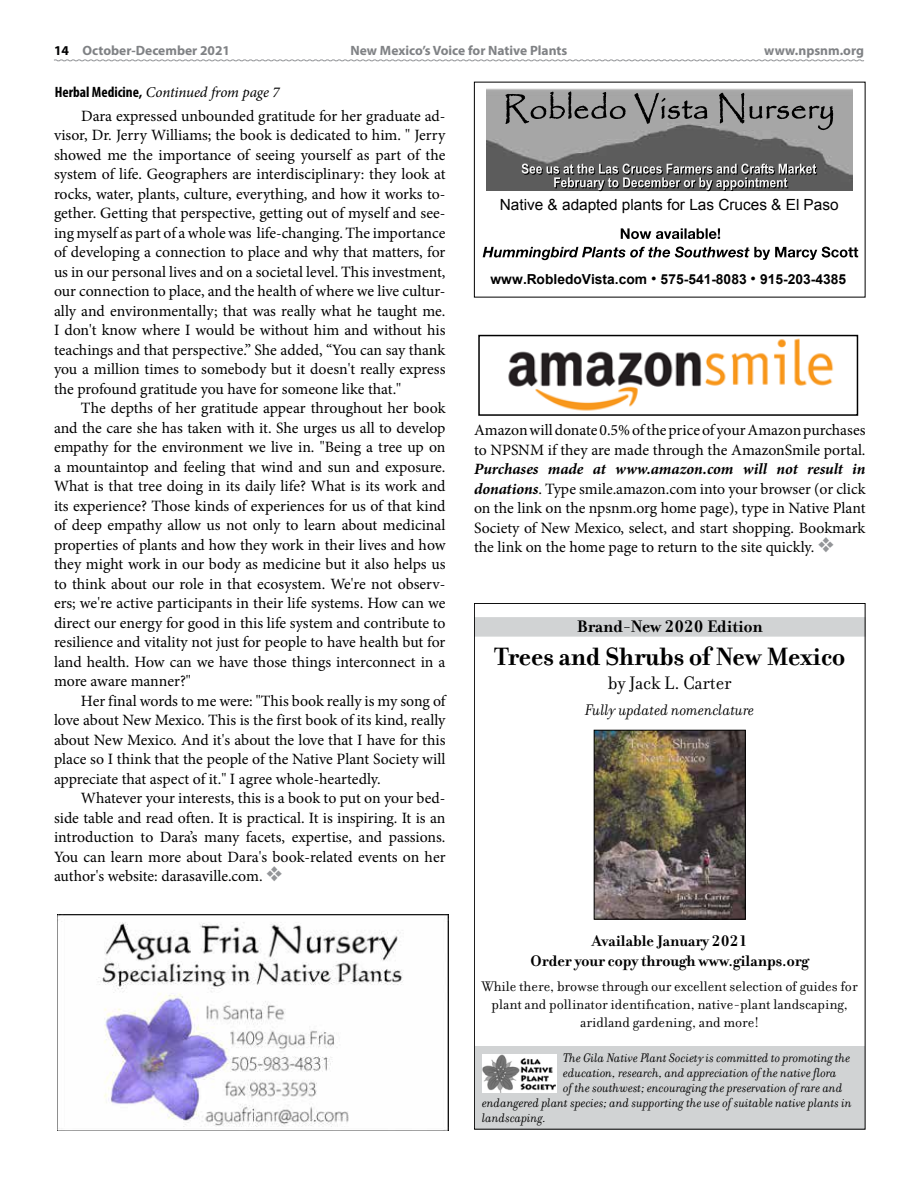
<style>
.page{position:relative;width:918px;height:1188px;background:#fff}
.page>*{position:absolute;margin:0;border:0;box-sizing:border-box;transform-origin:0 0}
.t1{font:700 27px "Filosofia OT";color:#000}
.t2{font:19.5px "Filosofia OT";color:#000}
.t3{font:700 18px "Filosofia OT";color:#000}
.t4{font:700 16.5px/19.5px "Filosofia OT";color:#000;text-align:center}
.t5{font:italic 16.5px "Filosofia OT";color:#000}
.t6{font:15.75px/19.5px "Minion Pro";letter-spacing:-.005em;color:#000;text-align:justify}
.t7{font:15.45px "Arial";color:#000}
.t8{font:15px/18px "Filosofia OT";color:#000;text-align:center}
.t9{font:italic 15px "Minion Pro";letter-spacing:-.01em;color:#000}
.t10{font:700 13.8px "Arial";color:#000}
.t11{font:italic 13.5px "Filosofia OT";color:#000}
.t12{font:700 13.5px "Myriad Pro";color:#808285}
.s1{color:#000}
.s2{font-family:"Myriad Pro";font-weight:700;font-style:normal;font-stretch:condensed}
.s3{color:#939598}
.s4{font-weight:400;font-size:15.45px}
.s5{font-weight:700;font-style:italic}
</style>
<div class="page">
<svg style="left:54px;top:59px;width:810px;height:3px"></svg>
<img style="left:486px;top:88px;width:367px;height:103px">
<svg style="left:505px;top:92px;width:121px;height:32px;background:#858585"></svg>
<svg style="left:634px;top:93px;width:73px;height:31px;background:#868686"></svg>
<svg style="left:719px;top:93px;width:114px;height:37px;background:#8b8b8b"></svg>
<svg style="left:522px;top:164px;width:295px;height:27px;background:#737373"></svg>
<svg style="left:621px;top:228px;width:99px;height:11px"></svg>
<svg style="left:483px;top:247px;width:375px;height:13px"></svg>
<div style="left:474px;top:617px;width:392px;height:20px;background:#d1d3d4"></div>
<img style="left:596px;top:732px;width:148px;height:185px">
<div style="left:594px;top:730px;width:152px;height:189px;border:1px solid #000"></div>
<div style="left:475px;top:1046px;width:390px;height:84px;background:#d1d3d4"></div>
<img style="left:482px;top:1054px;width:74px;height:38px">
<img style="left:508px;top:338px;width:326px;height:73px">
<div style="left:478px;top:335px;width:380px;height:81px;border:2px solid #000"></div>
<img style="left:57px;top:915px;width:392px;height:216px">
<p class="t12" style="left:54px;top:42px;width:178px"><span class="s1">14</span> October-December 2021</p>
<p class="t12" style="left:351px;top:42px;width:218px">New Mexico’s Voice for Native Plants</p>
<p class="t12" style="left:764px;top:42px;width:101px">www.npsnm.org</p>
<p class="t9" style="left:55px;top:82px;width:227px"><span class="s2">Herbal Medicine,</span> Continued from page 7</p>
<p class="t6" style="left:54px;top:106px;width:393px;text-indent:27px">Dara expressed unbounded gratitude for her graduate ad&shy;visor, Dr. Jerry Williams; the book is dedicated to him. " Jerry showed me the importance of seeing yourself as part of the system of life. Geographers are interdisciplinary: they look at rocks, water, plants, culture, everything, and how it works to&shy;gether. Getting that perspective, getting out of myself and see&shy;ing myself as part of a whole was life-changing. The importance of developing a connection to place and why that matters, for us in our personal lives and on a societal level. This investment, our connection to place, and the health of where we live cultur&shy;ally and environmentally; that was really what he taught me.<br>I don't know where I would be without him and without his teachings and that perspective.” She added, “You can say thank you a million times to somebody but it doesn't really express the profound gratitude you have for someone like that."</p>
<p class="t6" style="left:54px;top:398px;width:393px;text-indent:27px">The depths of her gratitude appear throughout her book and the care she has taken with it. She urges us all to develop empathy for the environment we live in. "Being a tree up on a mountaintop and feeling that wind and sun and exposure.<br>What is that tree doing in its daily life? What is its work and its experience? Those kinds of experiences for us of that kind of deep empathy allow us not only to learn about medicinal properties of plants and how they work in their lives and how they might work in our body as medicine but it also helps us to think about our role in that ecosystem. We're not observ&shy;ers; we're active participants in their life systems. How can we direct our energy for good in this life system and contribute to resilience and vitality not just for people to have health but for land health. How can we have those things interconnect in a more aware manner?"</p>
<p class="t6" style="left:54px;top:691px;width:393px;text-indent:27px">Her final words to me were: "This book really is my song of love about New Mexico. This is the first book of its kind, really about New Mexico. And it's about the love that I have for this place so I think that the people of the Native Plant Society will appreciate that aspect of it." I agree whole-heartedly.</p>
<p class="t6" style="left:54px;top:788px;width:393px;text-indent:27px">Whatever your interests, this is a book to put on your bed&shy;side table and read often. It is practical. It is inspiring. It is an introduction to Dara’s many facets, expertise, and passions.<br>You can learn more about Dara's book-related events on her author's website: darasaville.com. <span class="s3">❖</span></p>
<p class="t7" style="left:500px;top:194px;width:340px">Native &amp; adapted plants for Las Cruces &amp; El Paso</p>
<p class="t10" style="left:490px;top:270px;width:357px">www.RobledoVista.com <span class="s4">•</span> 575-541-8083 <span class="s4">•</span> 915-203-4385</p>
<p class="t6" style="left:474px;top:420px;width:393px">Amazon will donate 0.5% of the price of your Amazon purchases to NPSNM if they are made through the AmazonSmile portal.</p>
<p class="t6" style="left:474px;top:459px;width:393px"><span class="s5">Purchases made at www.amazon.com will not result in donations</span>. Type smile.amazon.com into your browser (or click on the link on the npsnm.org home page), type in Native Plant Society of New Mexico, select, and start shopping. Bookmark the link on the home page to return to the site quickly. <span class="s3">❖</span></p>
<p class="t3" style="left:577px;top:617px;width:187px">Brand-New 2020 Edition</p>
<h1 class="t1" style="left:494px;top:642px;width:353px">Trees and Shrubs of New Mexico</h1>
<p class="t2" style="left:608px;top:672px;width:125px">by Jack L. Carter</p>
<p class="t5" style="left:585px;top:700px;width:171px">Fully updated nomenclature</p>
<p class="t4" style="left:531px;top:932px;width:280px">Available January 2021<br>Order your copy through www.gilanps.org</p>
<p class="t8" style="left:482px;top:978px;width:378px">While there, browse through our excellent selection of guides for plant and pollinator identification, native-plant landscaping, aridland gardening, and more!</p>
<p class="t11" style="left:563px;top:1051px;width:289px">The Gila Native Plant Society is committed to promoting the</p>
<p class="t11" style="left:563px;top:1066px;width:275px">education, research, and appreciation of the native flora</p>
<p class="t11" style="left:563px;top:1081px;width:281px">of the southwest; encouraging the preservation of rare and</p>
<p class="t11" style="left:482px;top:1096px;width:371px">endangered plant species; and supporting the use of suitable native plants in</p>
<p class="t11" style="left:482px;top:1111px;width:66px">landscaping.</p>
</div>
